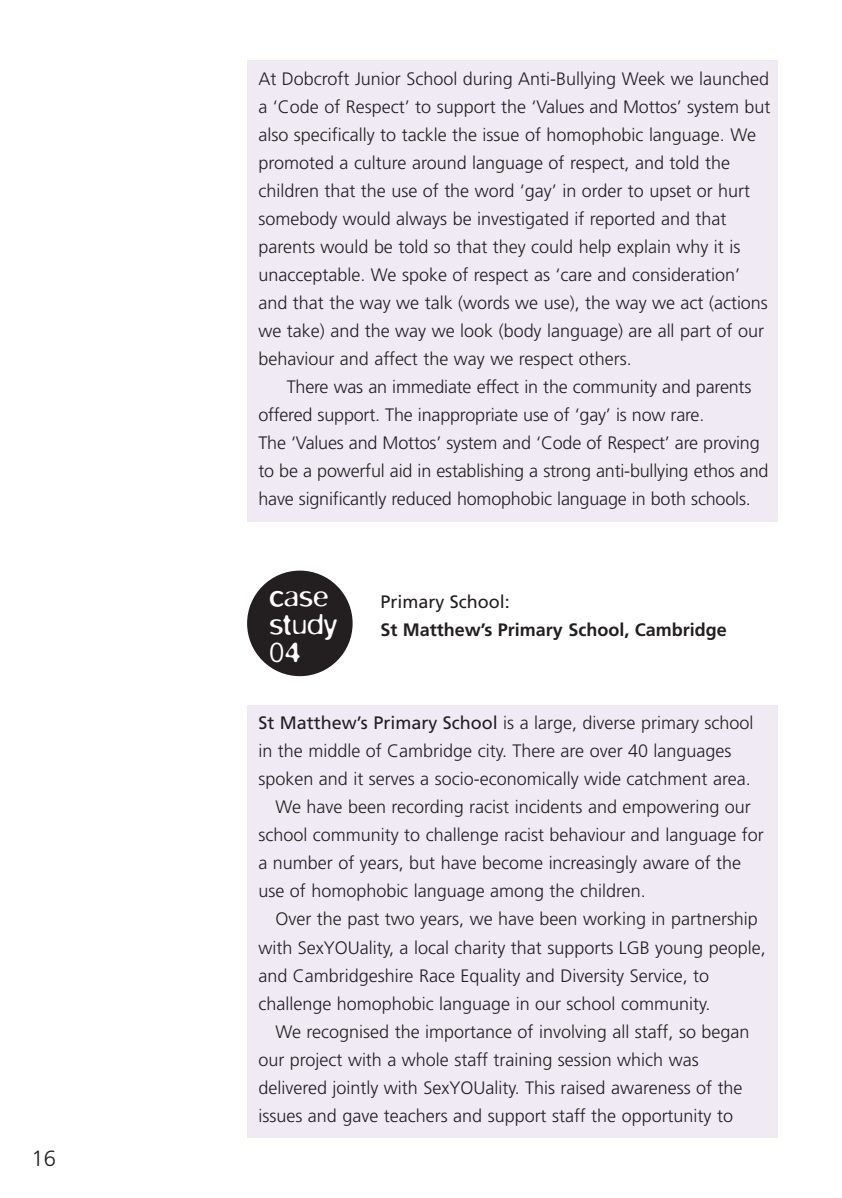
<style>
.page{position:relative;width:842px;height:1198px;background:#fff}
.page>*{position:absolute;margin:0;border:0;box-sizing:border-box;transform-origin:0 0}
.t1{font:300 32px/28px "Blur";color:#fff}
.t2{font:300 22px "Frutiger";color:#231f20}
.t3{font:300 18px/28px "Frutiger";color:#231f20}
.t4{font:700 18px "Frutiger";color:#231f20}
.t5{font:18px "Frutiger";color:#231f20}
.s1{font-weight:400}
</style>
<div class="page">
<div style="left:247px;top:60px;width:530px;height:461px;background:#efeaf4"></div>
<div style="left:247px;top:705px;width:530px;height:432px;background:#efeaf4"></div>
<div style="left:247px;top:570px;width:106px;height:106px;background:#231f20;border-radius:50%"></div>
<p class="t2" style="left:32px;top:1149px;width:26px">16</p>
<p class="t3" style="left:258px;top:66px;width:514px">At Dobcroft Junior School during Anti-Bullying Week we launched a ‘Code of Respect’ to support the ‘Values and Mottos’ system but also specifically to tackle the issue of homophobic language. We promoted a culture around language of respect, and told the children that the use of the word ‘gay’ in order to upset or hurt somebody would always be investigated if reported and that parents would be told so that they could help explain why it is unacceptable. We spoke of respect as ‘care and consideration’ and that the way we talk (words we use), the way we act (actions we take) and the way we look (body language) are all part of our behaviour and affect the way we respect others.</p>
<p class="t3" style="left:258px;top:374px;width:512px;text-indent:28px">There was an immediate effect in the community and parents offered support. The inappropriate use of ‘gay’ is now rare.<br>The ‘Values and Mottos’ system and ‘Code of Respect’ are proving to be a powerful aid in establishing a strong anti-bullying ethos and have significantly reduced homophobic language in both schools.</p>
<h1 class="t1" style="left:269px;top:584px;width:70px">case study<br>04</h1>
<p class="t5" style="left:380px;top:594px;width:131px">Primary School:</p>
<p class="t4" style="left:380px;top:622px;width:348px">St Matthew’s Primary School, Cambridge</p>
<p class="t3" style="left:258px;top:710px;width:496px"><span class="s1">St Matthew’s Primary School</span> is a large, diverse primary school</p>
<p class="t3" style="left:258px;top:738px;width:475px">in the middle of Cambridge city. There are over 40 languages</p>
<p class="t3" style="left:258px;top:766px;width:494px">spoken and it serves a socio-economically wide catchment area.</p>
<p class="t3" style="left:275px;top:794px;width:477px">We have been recording racist incidents and empowering our</p>
<p class="t3" style="left:258px;top:822px;width:507px">school community to challenge racist behaviour and language for</p>
<p class="t3" style="left:258px;top:850px;width:484px">a number of years, but have become increasingly aware of the</p>
<p class="t3" style="left:258px;top:878px;width:389px">use of homophobic language among the children.</p>
<p class="t3" style="left:275px;top:906px;width:484px">Over the past two years, we have been working in partnership</p>
<p class="t3" style="left:258px;top:934px;width:509px">with SexYOUality, a local charity that supports LGB young people,</p>
<p class="t3" style="left:258px;top:962px;width:452px">and Cambridgeshire Race Equality and Diversity Service, to</p>
<p class="t3" style="left:258px;top:990px;width:453px">challenge homophobic language in our school community.</p>
<p class="t3" style="left:275px;top:1018px;width:475px">We recognised the importance of involving all staff, so began</p>
<p class="t3" style="left:258px;top:1046px;width:442px">our project with a whole staff training session which was</p>
<p class="t3" style="left:258px;top:1074px;width:486px">delivered jointly with SexYOUality. This raised awareness of the</p>
<p class="t3" style="left:258px;top:1102px;width:476px">issues and gave teachers and support staff the opportunity to</p>
</div>
